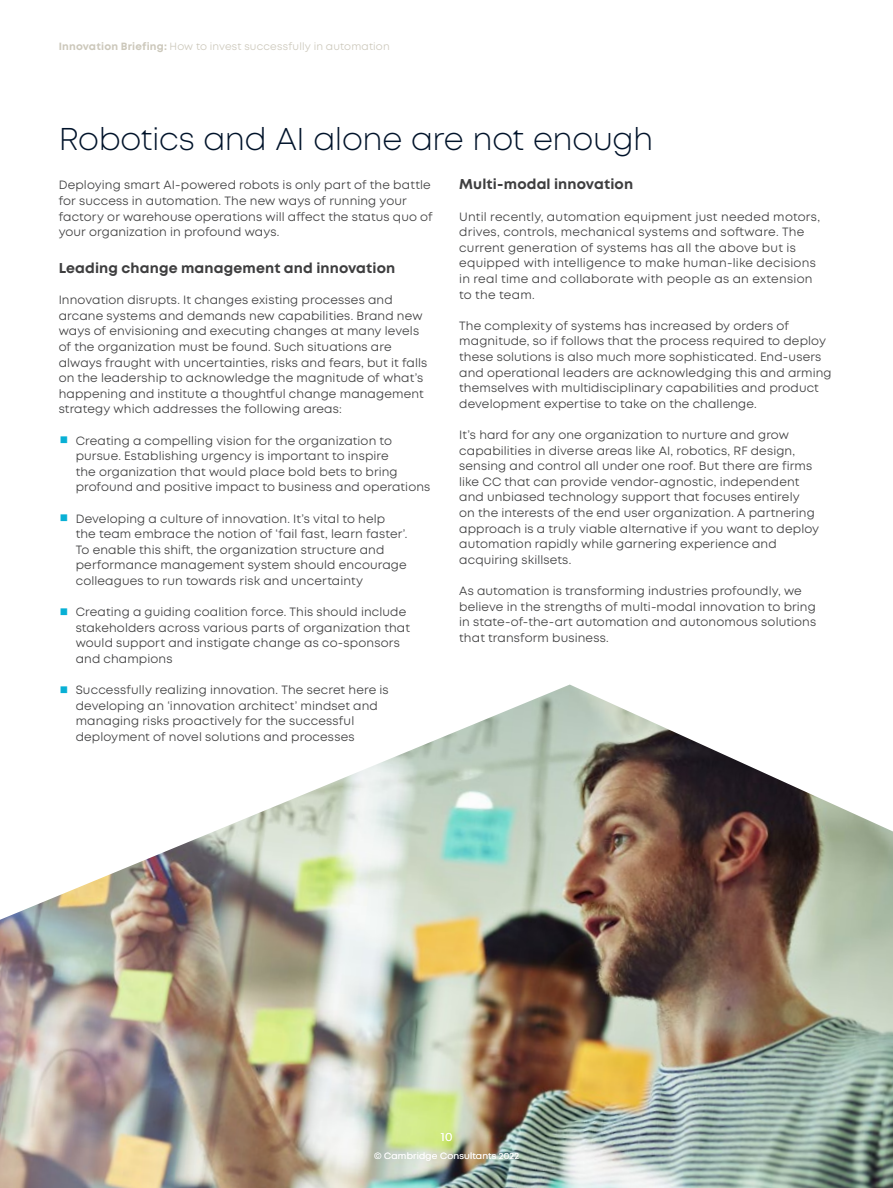
<style>
.page{position:relative;width:893px;height:1188px;background:#fff}
.page>*{position:absolute;margin:0;border:0;box-sizing:border-box;transform-origin:0 0}
.TOC_CC-CGi_01_Head{font:300 31.5px "Mont";letter-spacing:-.015em;color:#00132a}
._03_CC-CGi_Sub_Subhe{font:700 14.25px "Mont";letter-spacing:.01em;color:#3e3e3f}
._04_CC-CGi_Body_copy{font:12px/15.6px "Mont";letter-spacing:.01em;color:#3e3e3f}
.t1{font:12px "Mont";color:#fff}
.t2{font:10.5px "Mont";letter-spacing:.015em;color:#ccc8bb}
.t3{font:9px "Mont";letter-spacing:.02em;color:#fff}
.s1{font-weight:700}
</style>
<div class="page">
<img style="left:0;top:685px;width:893px;height:503px">
<svg style="left:61px;top:686px;width:6px;height:7px"></svg>
<p class="t2" style="left:59px;top:40px;width:333px"><span class="s1">Innovation Briefing:</span> How to invest successfully in automation</p>
<p class="TOC_CC-CGi_01_Head" style="left:59px;top:120px;width:596px">Robotics and AI alone are not enough</p>
<p class="_04_CC-CGi_Body_copy" style="left:59px;top:177px;width:375px">Deploying smart AI-powered robots is only part of the battle for success in automation. The new ways of running your factory or warehouse operations will affect the status quo of your organization in profound ways.</p>
<p class="_03_CC-CGi_Sub_Subhe" style="left:59px;top:259px;width:338px">Leading change management and innovation</p>
<p class="_04_CC-CGi_Body_copy" style="left:59px;top:292px;width:370px">Innovation disrupts. It changes existing processes and arcane systems and demands new capabilities. Brand new ways of envisioning and executing changes at many levels of the organization must be found. Such situations are always fraught with uncertainties, risks and fears, but it falls on the leadership to acknowledge the magnitude of what’s happening and institute a thoughtful change management strategy which addresses the following areas:</p>
<p class="_04_CC-CGi_Body_copy" style="left:76px;top:433px;width:356px">Creating a compelling vision for the organization to pursue. Establishing urgency is important to inspire<br>the organization that would place bold bets to bring profound and positive impact to business and operations</p>
<p class="_04_CC-CGi_Body_copy" style="left:76px;top:511px;width:333px">Developing a culture of innovation. It’s vital to help the team embrace the notion of ‘fail fast, learn faster’.<br>To enable this shift, the organization structure and performance management system should encourage colleagues to run towards risk and uncertainty</p>
<p class="_04_CC-CGi_Body_copy" style="left:76px;top:604px;width:336px">Creating a guiding coalition force. This should include stakeholders across various parts of organization that would support and instigate change as co-sponsors and champions</p>
<p class="_04_CC-CGi_Body_copy" style="left:76px;top:682px;width:315px">Successfully realizing innovation. The secret here is developing an ‘innovation architect’ mindset and managing risks proactively for the successful deployment of novel solutions and processes</p>
<p class="_03_CC-CGi_Sub_Subhe" style="left:459px;top:175px;width:175px">Multi-modal innovation</p>
<p class="_04_CC-CGi_Body_copy" style="left:459px;top:209px;width:362px">Until recently, automation equipment just needed motors, drives, controls, mechanical systems and software. The current generation of systems has all the above but is equipped with intelligence to make human-like decisions in real time and collaborate with people as an extension to the team.</p>
<p class="_04_CC-CGi_Body_copy" style="left:459px;top:318px;width:374px">The complexity of systems has increased by orders of magnitude, so if follows that the process required to deploy these solutions is also much more sophisticated. End-users and operational leaders are acknowledging this and arming themselves with multidisciplinary capabilities and product development expertise to take on the challenge.</p>
<p class="_04_CC-CGi_Body_copy" style="left:459px;top:427px;width:361px">It’s hard for any one organization to nurture and grow capabilities in diverse areas like AI, robotics, RF design, sensing and control all under one roof. But there are firms like CC that can provide vendor-agnostic, independent and unbiased technology support that focuses entirely<br>on the interests of the end user organization. A partnering approach is a truly viable alternative if you want to deploy automation rapidly while garnering experience and acquiring skillsets.</p>
<p class="_04_CC-CGi_Body_copy" style="left:459px;top:583px;width:359px">As automation is transforming industries profoundly, we believe in the strengths of multi-modal innovation to bring in state-of-the-art automation and autonomous solutions that transform business.</p>
<p class="t1" style="left:441px;top:1129px;width:13px">10</p>
<p class="t3" style="left:374px;top:1150px;width:146px">© Cambridge Consultants 2022</p>
</div>
